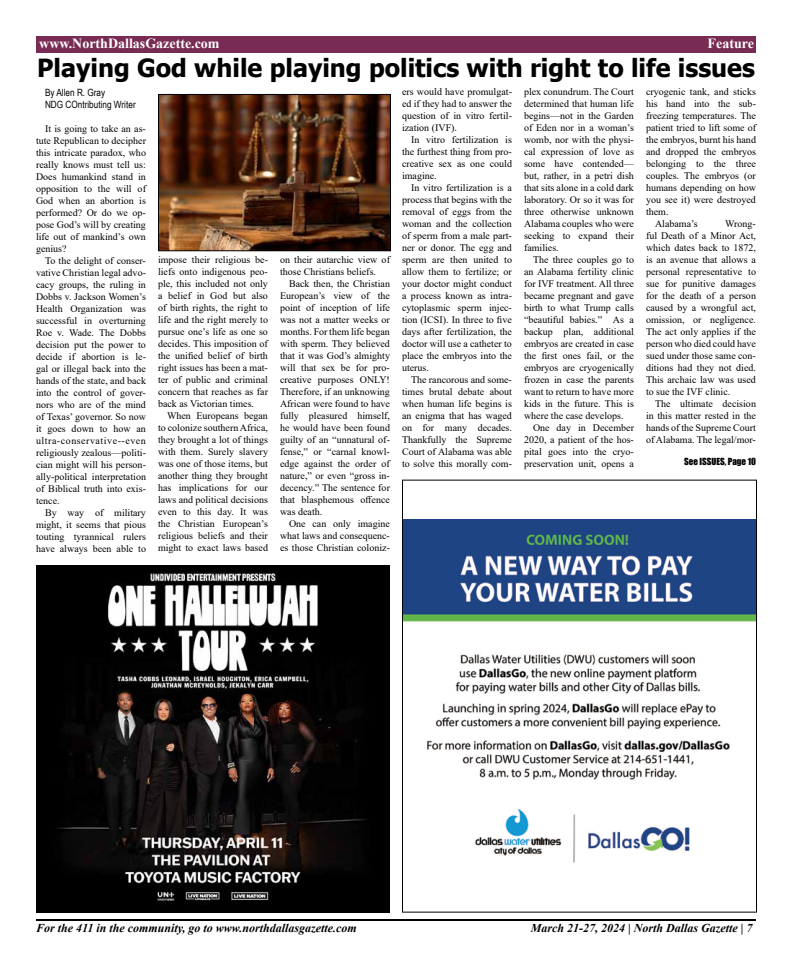
<style>
.page{position:relative;width:792px;height:972px;background:#fff}
.page>*{position:absolute;margin:0;border:0;box-sizing:border-box;transform-origin:0 0}
.t1{font:700 25px "Tahoma";color:#000}
.t2{font:700 14px "Times New Roman";color:#fff}
.t3{font:italic 700 12px "Times New Roman";color:#000}
.t4{font:10px/12px "Times New Roman";color:#000;text-align:justify}
.t5{font:10px/12px "Arial Narrow";color:#000}
.t6{font:9px "Impact";color:#000}
</style>
<div class="page">
<hr style="left:36px;top:919px;width:720px;height:2px;background:#000">
<div style="left:36px;top:36px;width:720px;height:17px;background:#792c53"></div>
<img style="left:404px;top:519px;width:351px;height:344px">
<div style="left:402px;top:480px;width:355px;height:433px;border:1px solid #000"></div>
<img style="left:36px;top:565px;width:354px;height:348px">
<img style="left:160px;top:96px;width:229px;height:153px">
<div style="left:158px;top:94px;width:233px;height:157px;border:1px solid #000"></div>
<h2 class="t2" style="left:39px;top:33px;width:182px">www.NorthDallasGazette.com</h2>
<h2 class="t2" style="left:708px;top:33px;width:48px">Feature</h2>
<h1 class="t1" style="left:37px;top:51px;width:719px">Playing God while playing politics with right to life issues</h1>
<p class="t5" style="left:45px;top:86px;width:92px">By Allen R. Gray<br>NDG COntributing Writer</p>
<p class="t4" style="left:36px;top:122px;width:112px;text-indent:9px">It is going to take an as&shy;tute Republican to decipher this intricate paradox, who really knows must tell us:<br>Does humankind stand in opposition to the will of God when an abortion is performed? Or do we op&shy;pose God’s will by creating life out of mankind’s own genius?</p>
<p class="t4" style="left:36px;top:254px;width:112px;text-indent:9px">To the delight of conser&shy;vative Christian legal advo&shy;cacy groups, the ruling in Dobbs v. Jackson Women’s Health Organization was successful in overturning Roe v. Wade. The Dobbs decision put the power to decide if abortion is le&shy;gal or illegal back into the hands of the state, and back into the control of gover&shy;nors who are of the mind of Texas’ governor. So now it goes down to how an ultra-conservative--even religiously zealous—politi&shy;cian might will his person&shy;ally-political interpretation of Biblical truth into exis&shy;tence.</p>
<p class="t4" style="left:36px;top:506px;width:112px;text-indent:9px">By way of military might, it seems that pious touting tyrannical rulers have always been able to</p>
<p class="t4" style="left:158px;top:253px;width:112px">impose their religious be&shy;liefs onto indigenous peo&shy;ple, this included not only a belief in God but also of birth rights, the right to life and the right merely to pursue one’s life as one so decides. This imposition of the unified belief of birth right issues has been a mat&shy;ter of public and criminal concern that reaches as far back as Victorian times.</p>
<p class="t4" style="left:158px;top:409px;width:112px;text-indent:9px">When Europeans began to colonize southern Africa, they brought a lot of things with them. Surely slavery was one of those items, but another thing they brought has implications for our laws and political decisions even to this day. It was the Christian European’s religious beliefs and their might to exact laws based</p>
<p class="t4" style="left:280px;top:253px;width:112px">on their autarchic view of those Christians beliefs.</p>
<p class="t4" style="left:280px;top:277px;width:112px;text-indent:9px">Back then, the Christian European’s view of the point of inception of life was not a matter weeks or months. For them life began with sperm. They believed that it was God’s almighty will that sex be for pro&shy;creative purposes ONLY!<br>Therefore, if an unknowing African were found to have fully pleasured himself, he would have been found guilty of an “unnatural of&shy;fense,” or “carnal knowl&shy;edge against the order of nature,” or even “gross in&shy;decency.” The sentence for that blasphemous offence was death.</p>
<p class="t4" style="left:280px;top:517px;width:111px;text-indent:9px">One can only imagine what laws and consequenc&shy;es those Christian coloniz-</p>
<p class="t4" style="left:402px;top:86px;width:112px">ers would have promulgat&shy;ed if they had to answer the question of in vitro fertil&shy;ization (IVF).</p>
<p class="t4" style="left:402px;top:134px;width:112px;text-indent:9px">In vitro fertilization is the furthest thing from pro&shy;creative sex as one could imagine.</p>
<p class="t4" style="left:402px;top:182px;width:112px;text-indent:9px">In vitro fertilization is a process that begins with the removal of eggs from the woman and the collection of sperm from a male part&shy;ner or donor. The egg and sperm are then united to allow them to fertilize; or your doctor might conduct a process known as intra&shy;cytoplasmic sperm injec&shy;tion (ICSI). In three to five days after fertilization, the doctor will use a catheter to place the embryos into the uterus.</p>
<p class="t4" style="left:402px;top:374px;width:112px;text-indent:9px">The rancorous and some&shy;times brutal debate about when human life begins is an enigma that has waged on for many decades.<br>Thankfully the Supreme Court of Alabama was able to solve this morally com-</p>
<p class="t4" style="left:524px;top:86px;width:112px">plex conundrum. The Court determined that human life begins—not in the Garden of Eden nor in a woman’s womb, nor with the physi&shy;cal expression of love as some have contended— but, rather, in a petri dish that sits alone in a cold dark laboratory. Or so it was for three otherwise unknown Alabama couples who were seeking to expand their families.</p>
<p class="t4" style="left:524px;top:254px;width:112px;text-indent:9px">The three couples go to an Alabama fertility clinic for IVF treatment. All three became pregnant and gave birth to what Trump calls “beautiful babies.” As a backup plan, additional embryos are created in case the first ones fail, or the embryos are cryogenically frozen in case the parents want to return to have more kids in the future. This is where the case develops.</p>
<p class="t4" style="left:524px;top:422px;width:112px;text-indent:9px">One day in December 2020, a patient of the hos&shy;pital goes into the cryo&shy;preservation unit, opens a</p>
<p class="t4" style="left:646px;top:86px;width:111px">cryogenic tank, and sticks</p>
<p class="t4" style="left:646px;top:98px;width:111px">his hand into the sub-</p>
<p class="t4" style="left:646px;top:110px;width:111px">freezing temperatures. The</p>
<p class="t4" style="left:646px;top:122px;width:112px">patient tried to lift some of</p>
<p class="t4" style="left:646px;top:134px;width:111px">the embryos, burnt his hand</p>
<p class="t4" style="left:646px;top:146px;width:111px">and dropped the embryos</p>
<p class="t4" style="left:646px;top:158px;width:111px">belonging to the three</p>
<p class="t4" style="left:646px;top:170px;width:111px">couples. The embryos (or</p>
<p class="t4" style="left:646px;top:182px;width:111px">humans depending on how</p>
<p class="t4" style="left:646px;top:194px;width:111px">you see it) were destroyed</p>
<p class="t4" style="left:646px;top:206px;width:24px">them.</p>
<p class="t4" style="left:655px;top:218px;width:44px">Alabama’s</p>
<p class="t4" style="left:646px;top:218px;width:112px;text-indent:79px">Wrong&shy;ful Death of a Minor Act, which dates back to 1872, is an avenue that allows a personal representative to sue for punitive damages for the death of a person caused by a wrongful act, omission, or negligence.<br>The act only applies if the person who died could have sued under those same con&shy;ditions had they not died.<br>This archaic law was used to sue the IVF clinic.</p>
<p class="t4" style="left:646px;top:398px;width:112px;text-indent:9px">The ultimate decision in this matter rested in the hands of the Supreme Court of Alabama. The legal/mor-</p>
<p class="t6" style="left:684px;top:455px;width:73px">See ISSUES, Page 10</p>
<p class="t3" style="left:36px;top:920px;width:322px">For the 411 in the community, go to www.northdallasgazette.com</p>
<p class="t3" style="left:531px;top:920px;width:223px">March 21-27, 2024 | North Dallas Gazette | 7</p>
</div>
